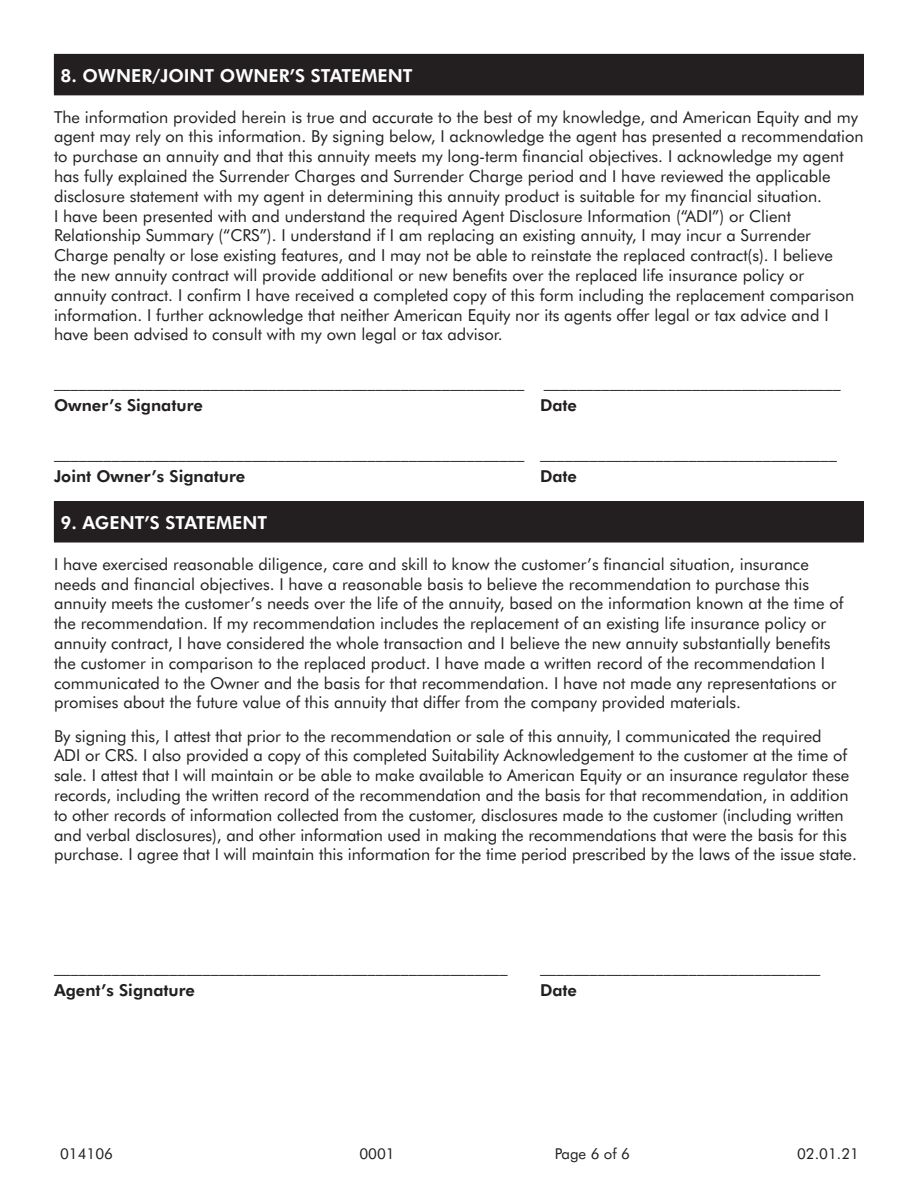
<style>
.page{position:relative;width:918px;height:1188px;background:#fff}
.page>*{position:absolute;margin:0;border:0;box-sizing:border-box;transform-origin:0 0}
.t1{font:800 18px "Futura BT";color:#fff}
.t2{font:16.5px/19.8px "Futura BT";color:#231f20}
.t3{font:800 16.5px "Futura BT";color:#231f20}
.t4{font:15px "Futura BT";color:#231f20}
</style>
<div class="page">
<div style="left:54px;top:54px;width:809px;height:41px;background:#231f20"></div>
<hr style="left:862px;top:55px;width:2px;height:39px;background:#231f20">
<hr style="left:54px;top:54px;width:810px;height:1px;background:#231f20">
<hr style="left:54px;top:94px;width:810px;height:1px;background:#231f20">
<div style="left:54px;top:502px;width:809px;height:40px;background:#231f20"></div>
<hr style="left:862px;top:502px;width:2px;height:40px;background:#231f20">
<hr style="left:54px;top:501px;width:810px;height:1px;background:#231f20">
<hr style="left:54px;top:542px;width:810px;height:1px;background:#231f20">
<p class="t1" style="left:60px;top:64px;width:354px">8. OWNER/JOINT OWNER’S STATEMENT</p>
<p class="t2" style="left:54px;top:107px;width:811px">The information provided herein is true and accurate to the best of my knowledge, and American Equity and my agent may rely on this information. By signing below, I acknowledge the agent has presented a recommendation to purchase an annuity and that this annuity meets my long-term financial objectives. I acknowledge my agent has fully explained the Surrender Charges and Surrender Charge period and I have reviewed the applicable disclosure statement with my agent in determining this annuity product is suitable for my financial situation.<br>I have been presented with and understand the required Agent Disclosure Information (“ADI”) or Client Relationship Summary (“CRS”). I understand if I am replacing an existing annuity, I may incur a Surrender Charge penalty or lose existing features, and I may not be able to reinstate the replaced contract(s). I believe<br>the new annuity contract will provide additional or new benefits over the replaced life insurance policy or<br>annuity contract. I confirm I have received a completed copy of this form including the replacement comparison information. I further acknowledge that neither American Equity nor its agents offer legal or tax advice and I have been advised to consult with my own legal or tax advisor.</p>
<p class="t2" style="left:54px;top:371px;width:788px">_________________________________________________________ ____________________________________</p>
<p class="t3" style="left:54px;top:395px;width:150px">Owner’s Signature</p>
<p class="t3" style="left:540px;top:395px;width:39px">Date</p>
<p class="t2" style="left:54px;top:442px;width:785px">_________________________________________________________ ____________________________________</p>
<p class="t3" style="left:54px;top:466px;width:193px">Joint Owner’s Signature</p>
<p class="t3" style="left:540px;top:466px;width:39px">Date</p>
<p class="t1" style="left:60px;top:512px;width:208px">9. AGENT’S STATEMENT</p>
<p class="t2" style="left:54px;top:554px;width:791px">I have exercised reasonable diligence, care and skill to know the customer’s financial situation, insurance needs and financial objectives. I have a reasonable basis to believe the recommendation to purchase this annuity meets the customer’s needs over the life of the annuity, based on the information known at the time of the recommendation. If my recommendation includes the replacement of an existing life insurance policy or annuity contract, I have considered the whole transaction and I believe the new annuity substantially benefits the customer in comparison to the replaced product. I have made a written record of the recommendation I communicated to the Owner and the basis for that recommendation. I have not made any representations or promises about the future value of this annuity that differ from the company provided materials.</p>
<p class="t2" style="left:54px;top:726px;width:804px">By signing this, I attest that prior to the recommendation or sale of this annuity, I communicated the required<br>ADI or CRS. I also provided a copy of this completed Suitability Acknowledgement to the customer at the time of sale. I attest that I will maintain or be able to make available to American Equity or an insurance regulator these records, including the written record of the recommendation and the basis for that recommendation, in addition to other records of information collected from the customer, disclosures made to the customer (including written and verbal disclosures), and other information used in making the recommendations that were the basis for this purchase. I agree that I will maintain this information for the time period prescribed by the laws of the issue state.</p>
<p class="t2" style="left:54px;top:956px;width:455px">_______________________________________________________</p>
<p class="t2" style="left:540px;top:956px;width:282px">__________________________________</p>
<p class="t3" style="left:54px;top:980px;width:142px">Agent’s Signature</p>
<p class="t3" style="left:540px;top:980px;width:39px">Date</p>
<p class="t4" style="left:60px;top:1145px;width:55px">014106</p>
<p class="t4" style="left:359px;top:1145px;width:37px">0001</p>
<p class="t4" style="left:555px;top:1145px;width:77px">Page 6 of 6</p>
<p class="t4" style="left:797px;top:1145px;width:63px">02.01.21</p>
</div>
